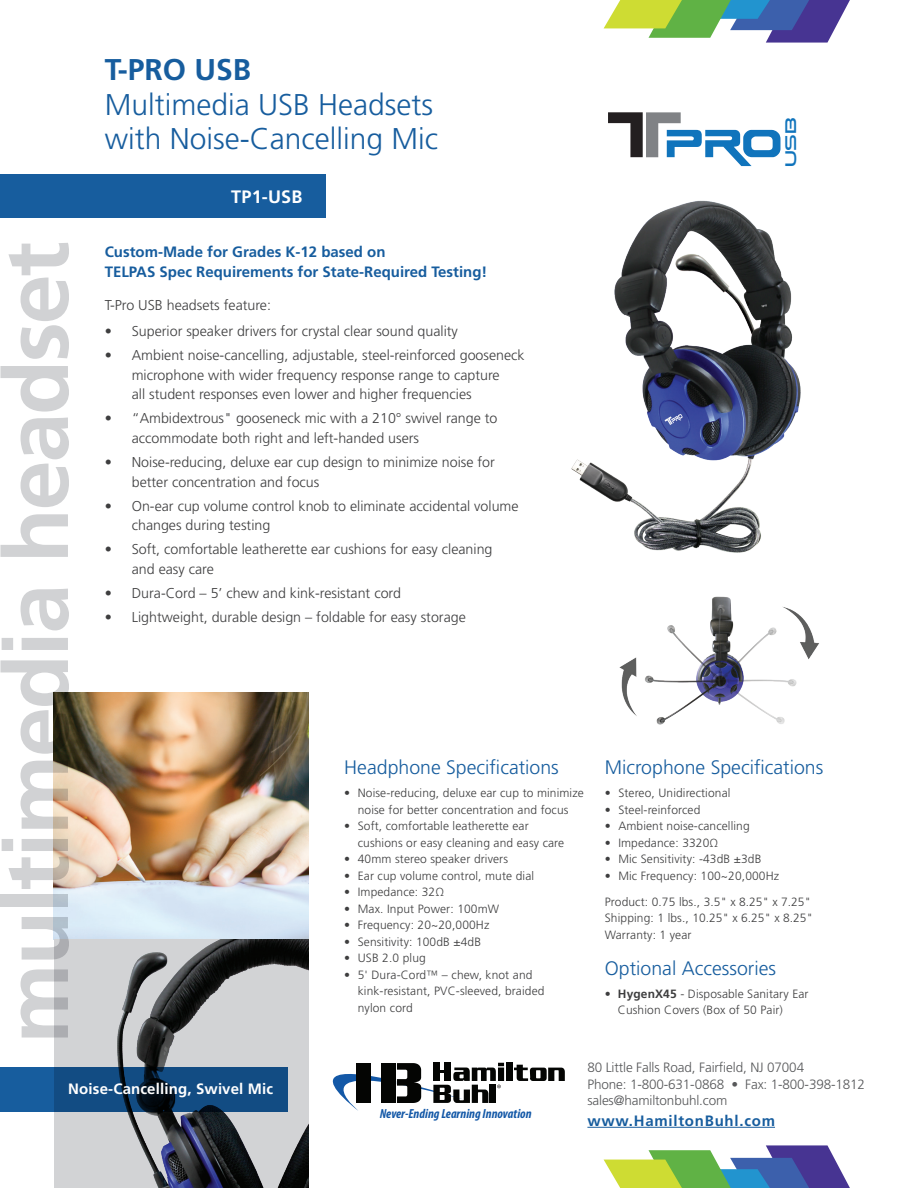
<style>
.page{position:relative;width:918px;height:1188px;background:#fff}
.page>*{position:absolute;margin:0;border:0;box-sizing:border-box;transform-origin:0 0}
.t1{font:700 90px "Frutiger LT Std";letter-spacing:-.025em;color:#d1d2d4}
.t2{font:300 30px/34.5px "Frutiger LT Std";color:#175d9e}
.t3{font:700 30px "Frutiger LT Std";color:#175d9e}
.t4{font:300 19.5px "Frutiger LT Std";color:#175d9e}
.t5{font:700 18px "Frutiger LT Std";letter-spacing:.01em;color:#fff}
.t6{font:700 15px/19.5px "Frutiger LT Std";color:#175d9e}
.t7{font:700 15px "Frutiger LT Std";letter-spacing:.01em;color:#fff}
.t8{font:700 15px "Frutiger LT Std";letter-spacing:.05em;color:#175d9e}
.t9{font:14.55px "Good Times Rg";color:#1074bc;scale:1.29 1}
.t10{font:300 14.25px/19.5px "Frutiger LT Std";color:#3e3e3f}
.t11{font:300 13.5px/16.2px "Frutiger LT Std";letter-spacing:-.01em;color:#57585a}
.t12{font:italic 700 condensed 13.2px "Myriad Pro";color:#1358a7}
.t13{font:300 12px/16.5px "Frutiger LT Std";letter-spacing:.01em;color:#3e3e3f}
.s1{font-stretch:condensed}
.s2{font-weight:700}
</style>
<div class="page">
<hr style="left:587px;top:1127px;width:188px;height:1px;background:#175d9e">
<div style="left:506px;top:1063px;width:7px;height:18px;background:#040503"></div>
<svg style="left:514px;top:1065px;width:51px;height:16px"></svg>
<svg style="left:332px;top:1063px;width:172px;height:48px"></svg>
<svg style="left:604px;top:0;width:246px;height:43px"></svg>
<svg style="left:604px;top:1145px;width:246px;height:43px"></svg>
<div style="left:0;top:174px;width:326px;height:44px;background:#175d9e"></div>
<img style="left:54px;top:692px;width:254px;height:247px">
<div style="left:54px;top:939px;width:254px;height:249px;background:#d2d3d5"></div>
<img style="left:117px;top:939px;width:191px;height:249px">
<svg style="left:0;top:1067px;width:288px;height:45px;background:#10477a"></svg>
<img style="left:619px;top:600px;width:200px;height:125px">
<svg style="left:608px;top:112px;width:172px;height:54px"></svg>
<img style="left:571px;top:200px;width:230px;height:400px">
<h2 class="t3" style="left:105px;top:52px;width:148px">T-PRO USB</h2>
<h2 class="t2" style="left:105px;top:88px;width:335px">Multimedia USB Headsets with Noise-Cancelling Mic</h2>
<p class="t5" style="left:231px;top:186px;width:73px">TP1-USB</p>
<h1 class="t1" style="left:-16px;top:1044px;width:803px;rotate:-90deg">multimedia headset</h1>
<p class="t6" style="left:105px;top:243px;width:384px">Custom-Made for Grades K-12 based on<br>TELPAS Spec Requirements for State-Required Testing!</p>
<p class="t10" style="left:105px;top:296px;width:168px">T-Pro USB headsets feature:</p>
<p class="t10" style="left:105px;top:322px;width:355px">• Superior speaker drivers for crystal clear sound quality</p>
<p class="t10" style="left:132px;top:346px;width:394px;text-indent:-27px">• Ambient noise-cancelling, adjustable, steel-reinforced gooseneck microphone with wider frequency response range to capture<br>all student responses even lower and higher frequencies</p>
<p class="t10" style="left:132px;top:409px;width:367px;text-indent:-27px">• “Ambidextrous" gooseneck mic with a 210<span class="s1">°</span> swivel range to accommodate both right and left-handed users</p>
<p class="t10" style="left:132px;top:453px;width:365px;text-indent:-27px">• Noise-reducing, deluxe ear cup design to minimize noise for better concentration and focus</p>
<p class="t10" style="left:132px;top:496px;width:388px;text-indent:-27px">• On-ear cup volume control knob to eliminate accidental volume changes during testing</p>
<p class="t10" style="left:132px;top:540px;width:362px;text-indent:-27px">• Soft, comfortable leatherette ear cushions for easy cleaning and easy care</p>
<p class="t10" style="left:105px;top:583px;width:298px">• Dura-Cord – 5’ chew and kink-resistant cord</p>
<p class="t10" style="left:105px;top:607px;width:363px">• Lightweight, durable design – foldable for easy storage</p>
<h3 class="t4" style="left:344px;top:756px;width:216px">Headphone Specifications</h3>
<p class="t13" style="left:344px;top:785px;width:241px;text-align:center">• Noise-reducing, deluxe ear cup to minimize noise for better concentration and focus</p>
<p class="t13" style="left:358px;top:818px;width:208px;text-indent:-14px">• Soft, comfortable leatherette ear cushions or easy cleaning and easy care</p>
<p class="t13" style="left:344px;top:851px;width:165px">• 40mm stereo speaker drivers</p>
<p class="t13" style="left:344px;top:867px;width:191px">• Ear cup volume control, mute dial</p>
<p class="t13" style="left:344px;top:884px;width:101px">• Impedance: 32Ω</p>
<p class="t13" style="left:344px;top:900px;width:156px">• Max. Input Power: 100mW</p>
<p class="t13" style="left:344px;top:917px;width:147px">• Frequency: 20~20,000Hz</p>
<p class="t13" style="left:344px;top:933px;width:138px">• Sensitivity: 100dB ±4dB</p>
<p class="t13" style="left:344px;top:950px;width:83px">• USB 2.0 plug</p>
<p class="t13" style="left:358px;top:966px;width:188px;text-indent:-14px">• 5' Dura-Cord<span class="s1">™</span> – chew, knot and kink-resistant, PVC-sleeved, braided nylon cord</p>
<p class="t9" style="left:782px;top:167px;width:40px;rotate:-90deg">USB</p>
<h3 class="t4" style="left:605px;top:756px;width:220px">Microphone Specifications</h3>
<p class="t13" style="left:605px;top:785px;width:127px">• Stereo, Unidirectional</p>
<p class="t13" style="left:605px;top:801px;width:97px">• Steel-reinforced</p>
<p class="t13" style="left:605px;top:818px;width:146px">• Ambient noise-cancelling</p>
<p class="t13" style="left:605px;top:834px;width:115px">• Impedance: 3320Ω</p>
<p class="t13" style="left:605px;top:851px;width:158px">• Mic Sensitivity: -43dB ±3dB</p>
<p class="t13" style="left:605px;top:867px;width:176px">• Mic Frequency: 100~20,000Hz</p>
<p class="t13" style="left:605px;top:894px;width:210px">Product: 0.75 lbs., 3.5" x 8.25" x 7.25"<br>Shipping: 1 lbs., 10.25" x 6.25" x 8.25"<br>Warranty: 1 year</p>
<h3 class="t4" style="left:605px;top:957px;width:173px">Optional Accessories</h3>
<p class="t13" style="left:618px;top:986px;width:192px;text-indent:-13px">• <span class="s2">HygenX45</span> - Disposable Sanitary Ear<br>Cushion Covers (Box of 50 Pair)</p>
<p class="t7" style="left:68px;top:1080px;width:206px">Noise-Cancelling, Swivel Mic</p>
<p class="t12" style="left:380px;top:1106px;width:153px">Never-Ending Learning Innovation</p>
<p class="t11" style="left:587px;top:1060px;width:279px">80 Little Falls Road, Fairfield, NJ 07004<br>Phone: 1-800-631-0868 • Fax: 1-800-398-1812 sales@hamiltonbuhl.com</p>
<p class="t8" style="left:587px;top:1112px;width:189px">www.HamiltonBuhl.com</p>
</div>
